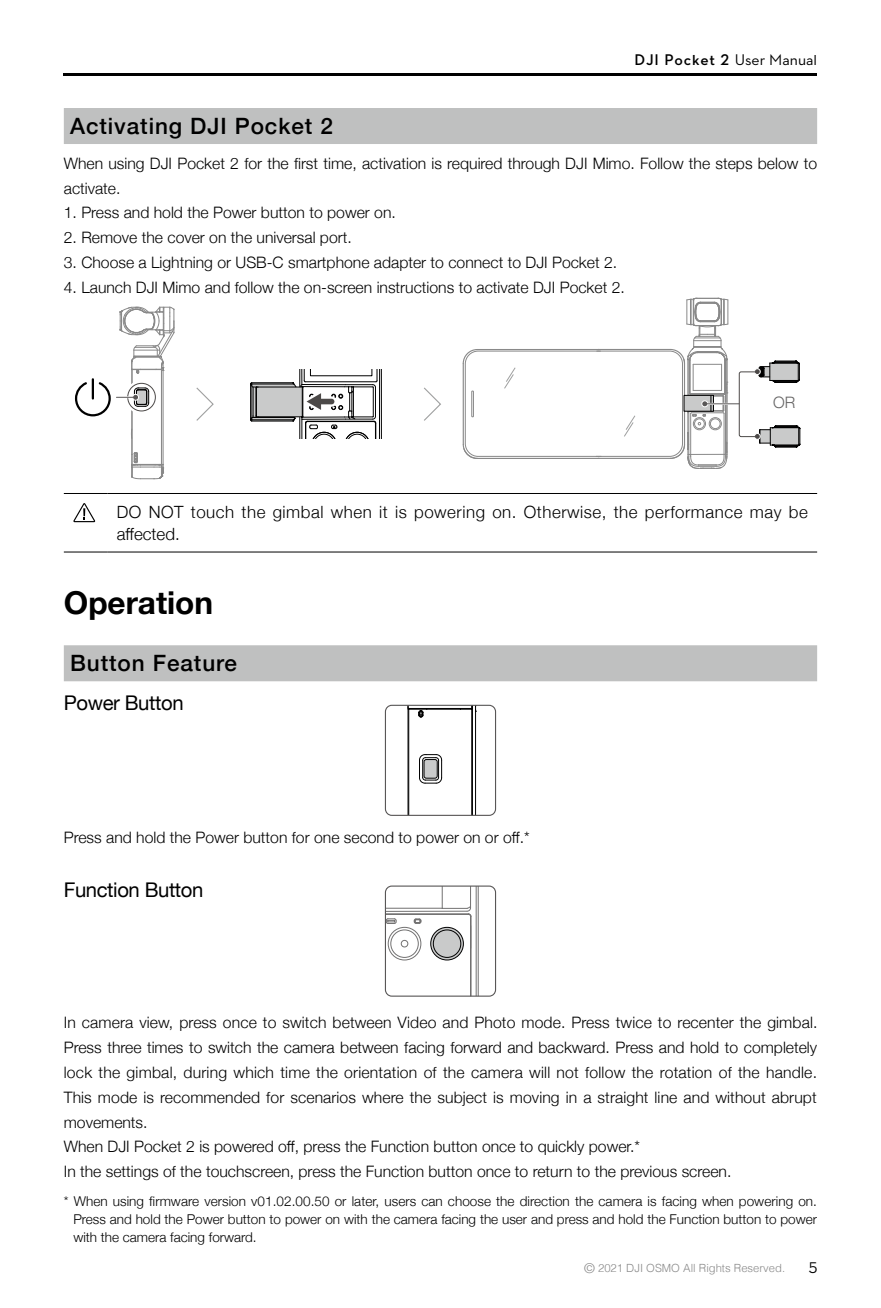
<style>
.page{position:relative;width:881px;height:1308px;background:#fff}
.page>*{position:absolute;margin:0;border:0;box-sizing:border-box;transform-origin:0 0}
.t1{font:700 31.5px "Helvetica Neue";color:#000}
.t2{font:500 22.5px "Helvetica Neue";letter-spacing:.04em;color:#000}
.t3{font:20.25px "Helvetica Neue";letter-spacing:-.02em;color:#000}
.t4{font:300 16.88px/22.5px "Helvetica Neue";letter-spacing:.03em;color:#000}
.t5{font:300 15.75px/24.8px "Helvetica Neue";color:#000}
.t6{font:600 15.75px "Dji";letter-spacing:.05em;color:#000}
.t7{font:300 15.75px "Helvetica Neue";color:#656464}
.t8{font:15.75px "Dji";color:#000}
.t9{font:300 13.5px/18px "Helvetica Neue";color:#000;text-align:justify}
.t10{font:300 11.25px "Helvetica";color:#898989}
.s1{font-weight:400}
.s2{font-size:13.5px}
</style>
<div class="page">
<hr style="left:64px;top:74px;width:752px;height:2px;background:#000">
<div style="left:64px;top:108px;width:752px;height:36px;background:#bfc0c0"></div>
<hr style="left:64px;top:493px;width:43px;height:1px;background:#000">
<hr style="left:107px;top:493px;width:709px;height:1px;background:#000">
<hr style="left:64px;top:551px;width:43px;height:1px;background:#000">
<hr style="left:107px;top:551px;width:709px;height:1px;background:#000">
<svg style="left:73px;top:503px;width:22px;height:19px"></svg>
<div style="left:64px;top:645px;width:752px;height:36px;background:#bfc0c0"></div>
<hr style="left:131px;top:369px;width:1px;height:95px;background:#898989">
<hr style="left:132px;top:369px;width:1px;height:85px;background:#898989">
<hr style="left:161px;top:369px;width:1px;height:95px;background:#898989">
<hr style="left:163px;top:370px;width:1px;height:94px;background:#898989">
<svg style="left:131px;top:452px;width:33px;height:27px"></svg>
<svg style="left:75px;top:306px;width:100px;height:111px"></svg>
<svg style="left:462px;top:297px;width:338px;height:172px"></svg>
<hr style="left:379px;top:370px;width:1px;height:68px;background:#000">
<hr style="left:381px;top:370px;width:1px;height:68px;background:#000">
<svg style="left:250px;top:370px;width:127px;height:68px"></svg>
<svg style="left:196px;top:387px;width:18px;height:34px"></svg>
<svg style="left:424px;top:387px;width:17px;height:34px"></svg>
<hr style="left:407px;top:709px;width:1px;height:106px;background:#000">
<hr style="left:408px;top:709px;width:1px;height:106px;background:#000">
<hr style="left:471px;top:708px;width:1px;height:107px;background:#000">
<hr style="left:475px;top:711px;width:1px;height:104px;background:#000">
<hr style="left:426px;top:709px;width:46px;height:1px;background:#000">
<hr style="left:408px;top:708px;width:64px;height:1px;background:#000">
<svg style="left:471px;top:706px;width:5px;height:6px"></svg>
<svg style="left:407px;top:706px;width:20px;height:11px"></svg>
<svg style="left:419px;top:754px;width:23px;height:29px"></svg>
<div style="left:424px;top:759px;width:13px;height:19px;background:#c9caca;border-radius:2px"></div>
<div style="left:423px;top:759px;width:14px;height:19px;border:1px solid #000;border-radius:2px"></div>
<div style="left:385px;top:704px;width:111px;height:112px;border:1px solid #595757;border-radius:6px"></div>
<hr style="left:385px;top:910px;width:82px;height:1px;background:#727171">
<hr style="left:385px;top:914px;width:83px;height:1px;background:#727171">
<hr style="left:385px;top:913px;width:83px;height:1px;background:#727171">
<hr style="left:385px;top:907px;width:57px;height:1px;background:#727171">
<hr style="left:470px;top:916px;width:1px;height:80px;background:#727171">
<hr style="left:475px;top:886px;width:1px;height:110px;background:#727171">
<hr style="left:477px;top:886px;width:1px;height:110px;background:#727171">
<div style="left:388px;top:927px;width:33px;height:33px;border:1px solid #727171;border-radius:50%"></div>
<div style="left:390px;top:929px;width:28px;height:28px;border:1px solid #727171;border-radius:50%"></div>
<div style="left:401px;top:940px;width:7px;height:7px;border:1px solid #727171;border-radius:50%"></div>
<svg style="left:387px;top:918px;width:9px;height:6px"></svg>
<svg style="left:430px;top:927px;width:33px;height:33px"></svg>
<div style="left:430px;top:927px;width:33px;height:33px;border:1px solid #000;border-radius:50%"></div>
<div style="left:432px;top:929px;width:29px;height:29px;border:1px solid #000;border-radius:50%"></div>
<svg style="left:413px;top:918px;width:8px;height:6px"></svg>
<svg style="left:441px;top:887px;width:30px;height:29px"></svg>
<div style="left:385px;top:885px;width:111px;height:111px;border:1px solid #595757;border-radius:6px"></div>
<p class="t6" style="left:634px;top:52px;width:184px">DJI Pocket 2 <span class="s1">User Manual</span></p>
<h2 class="t2" style="left:70px;top:108px;width:264px">Activating DJI Pocket 2</h2>
<p class="t5" style="left:64px;top:150px;width:754px">When using DJI Pocket 2 for the first time, activation is required through DJI Mimo. Follow the steps below to activate.</p>
<p class="t5" style="left:64px;top:199px;width:333px">1. Press and hold the Power button to power on.</p>
<p class="t5" style="left:64px;top:224px;width:289px">2. Remove the cover on the universal port.</p>
<p class="t5" style="left:64px;top:249px;width:554px">3. Choose a Lightning or USB-C smartphone adapter to connect to DJI Pocket 2.</p>
<p class="t5" style="left:64px;top:273px;width:562px">4. Launch DJI Mimo and follow the on-screen instructions to activate DJI Pocket 2.</p>
<p class="t7" style="left:772px;top:389px;width:24px">OR</p>
<p class="t4" style="left:117px;top:499px;width:692px">DO NOT touch the gimbal when it is powering on. Otherwise, the performance may be affected.</p>
<h1 class="t1" style="left:64px;top:578px;width:151px">Operation</h1>
<h2 class="t2" style="left:70px;top:645px;width:168px">Button Feature</h2>
<p class="t3" style="left:64px;top:688px;width:121px">Power Button</p>
<p class="t5" style="left:64px;top:824px;width:467px">Press and hold the Power button for one second to power on or off.*</p>
<p class="t3" style="left:64px;top:875px;width:141px">Function Button</p>
<p class="t5" style="left:64px;top:1009px;width:754px">In camera view, press once to switch between Video and Photo mode. Press twice to recenter the gimbal.<br>Press three times to switch the camera between facing forward and backward. Press and hold to completely lock the gimbal, during which time the orientation of the camera will not follow the rotation of the handle.<br>This mode is recommended for scenarios where the subject is moving in a straight line and without abrupt movements.<br>When DJI Pocket 2 is powered off, press the Function button once to quickly power.*<br>In the settings of the touchscreen, press the Function button once to return to the previous screen.</p>
<p class="t9" style="left:73px;top:1191px;width:744px;text-indent:-10px">* When using firmware version v01.02.00.50 or later, users can choose the direction the camera is facing when powering on.<br>Press and hold the Power button to power on with the camera facing the user and press and hold the Function button to power with the camera facing forward.</p>
<p class="t10" style="left:584px;top:1258px;width:202px"><span class="s2">©</span> 2021 DJI OSMO All Rights Reserved.</p>
<p class="t8" style="left:808px;top:1259px;width:10px">5</p>
</div>
